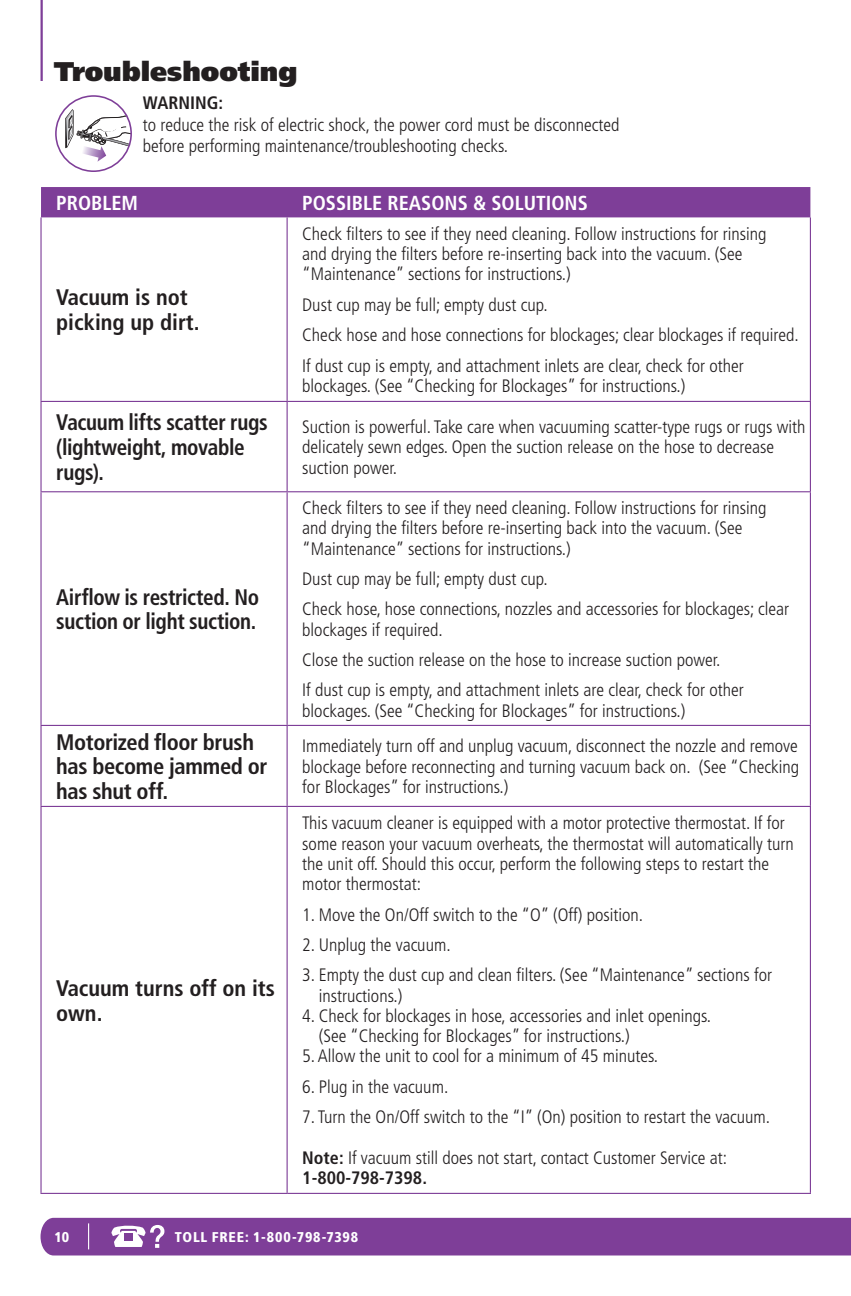
<style>
.page{position:relative;width:851px;height:1296px;background:#fff}
.page>*{position:absolute;margin:0;border:0;box-sizing:border-box;transform-origin:0 0}
.t1{font:900 27px "Frutiger LT Std";color:#231f20}
.t2{font:700 condensed 22.5px/24.8px "Frutiger LT Std";letter-spacing:-.015em;color:#231f20}
.t3{font:700 condensed 22.5px/24.8px "Frutiger LT Std";letter-spacing:-.015em;color:#231f20;scale:.94 1}
.t4{font:700 condensed 20.25px "Frutiger LT Std";color:#fff}
.t5{font:300 condensed 18px/20.2px "Frutiger LT Std";color:#231f20}
.t6{font:700 condensed 18px "Frutiger LT Std";color:#231f20}
.t7{font:900 condensed 14.17px "Frutiger LT Std";letter-spacing:.055em;color:#fff}
.s1{font-weight:700}
</style>
<div class="page">
<div style="left:40px;top:1218px;width:810px;height:38px;background:#7e3e98"></div>
<hr style="left:40px;top:0;width:3px;height:81px;background:#7e3e98">
<div style="left:41px;top:187px;width:769px;height:30px;background:#7e3e98"></div>
<hr style="left:40px;top:217px;width:2px;height:184px;background:#7e3e98">
<hr style="left:286px;top:217px;width:2px;height:184px;background:#7e3e98">
<hr style="left:809px;top:217px;width:2px;height:184px;background:#7e3e98">
<hr style="left:40px;top:401px;width:247px;height:1px;background:#7e3e98">
<hr style="left:40px;top:402px;width:2px;height:89px;background:#7e3e98">
<hr style="left:287px;top:401px;width:524px;height:1px;background:#7e3e98">
<hr style="left:286px;top:402px;width:2px;height:89px;background:#7e3e98">
<hr style="left:809px;top:402px;width:2px;height:89px;background:#7e3e98">
<hr style="left:40px;top:491px;width:247px;height:1px;background:#7e3e98">
<hr style="left:40px;top:492px;width:2px;height:233px;background:#7e3e98">
<hr style="left:287px;top:491px;width:524px;height:1px;background:#7e3e98">
<hr style="left:286px;top:492px;width:2px;height:233px;background:#7e3e98">
<hr style="left:809px;top:492px;width:2px;height:233px;background:#7e3e98">
<hr style="left:40px;top:725px;width:247px;height:1px;background:#7e3e98">
<hr style="left:40px;top:726px;width:2px;height:80px;background:#7e3e98">
<hr style="left:287px;top:725px;width:524px;height:1px;background:#7e3e98">
<hr style="left:286px;top:726px;width:2px;height:80px;background:#7e3e98">
<hr style="left:809px;top:726px;width:2px;height:80px;background:#7e3e98">
<hr style="left:40px;top:806px;width:247px;height:1px;background:#7e3e98">
<hr style="left:40px;top:807px;width:2px;height:386px;background:#7e3e98">
<hr style="left:287px;top:806px;width:524px;height:1px;background:#7e3e98">
<hr style="left:286px;top:807px;width:2px;height:386px;background:#7e3e98">
<hr style="left:809px;top:807px;width:2px;height:386px;background:#7e3e98">
<hr style="left:40px;top:1193px;width:247px;height:1px;background:#7e3e98">
<hr style="left:287px;top:1193px;width:524px;height:1px;background:#7e3e98">
<div style="left:55px;top:95px;width:77px;height:77px;border:2px solid #7e3e98;border-radius:50%"></div>
<svg style="left:65px;top:109px;width:66px;height:53px"></svg>
<h1 class="t1" style="left:54px;top:55px;width:245px">Troubleshooting</h1>
<p class="t6" style="left:143px;top:92px;width:82px">WARNING:</p>
<p class="t5" style="left:143px;top:114px;width:478px;line-height:21.6px">to reduce the risk of electric shock, the power cord must be disconnected before performing maintenance/troubleshooting checks.</p>
<p class="t4" style="left:56px;top:191px;width:83px">PROBLEM</p>
<p class="t4" style="left:302px;top:191px;width:287px">POSSIBLE REASONS &amp; SOLUTIONS</p>
<p class="t2" style="left:56px;top:285px;width:145px">Vacuum is not picking up dirt.</p>
<p class="t5" style="left:302px;top:224px;width:466px">Check filters to see if they need cleaning. Follow instructions for rinsing and drying the filters before re-inserting back into the vacuum. (See “Maintenance” sections for instructions.)</p>
<p class="t5" style="left:302px;top:290px;width:498px;line-height:30.4px">Dust cup may be full; empty dust cup.<br>Check hose and hose connections for blockages; clear blockages if required.<br>If dust cup is empty, and attachment inlets are clear, check for other</p>
<p class="t5" style="left:302px;top:376px;width:384px">blockages. (See “Checking for Blockages” for instructions.)</p>
<p class="t3" style="left:56px;top:410px;width:227px">Vacuum lifts scatter rugs (lightweight, movable rugs).</p>
<p class="t5" style="left:302px;top:417px;width:504px">Suction is powerful. Take care when vacuuming scatter-type rugs or rugs with delicately sewn edges. Open the suction release on the hose to decrease suction power.</p>
<p class="t3" style="left:56px;top:585px;width:217px">Airflow is restricted. No suction or light suction.</p>
<p class="t5" style="left:302px;top:498px;width:466px">Check filters to see if they need cleaning. Follow instructions for rinsing and drying the filters before re-inserting back into the vacuum. (See “Maintenance” sections for instructions.)</p>
<p class="t5" style="left:302px;top:564px;width:488px;line-height:30.4px">Dust cup may be full; empty dust cup.<br>Check hose, hose connections, nozzles and accessories for blockages; clear</p>
<p class="t5" style="left:302px;top:614px;width:443px;line-height:30.4px">blockages if required.<br>Close the suction release on the hose to increase suction power.<br>If dust cup is empty, and attachment inlets are clear, check for other</p>
<p class="t5" style="left:302px;top:700px;width:384px">blockages. (See “Checking for Blockages” for instructions.)</p>
<p class="t2" style="left:56px;top:729px;width:213px">Motorized floor brush has become jammed or has shut off.</p>
<p class="t5" style="left:302px;top:736px;width:498px;text-align:justify">Immediately turn off and unplug vacuum, disconnect the nozzle and remove blockage before reconnecting and turning vacuum back on. (See “Checking for Blockages” for instructions.)</p>
<p class="t2" style="left:56px;top:976px;width:220px">Vacuum turns off on its own.</p>
<p class="t5" style="left:302px;top:813px;width:493px">This vacuum cleaner is equipped with a motor protective thermostat. If for some reason your vacuum overheats, the thermostat will automatically turn the unit off. Should this occur, perform the following steps to restart the motor thermostat:</p>
<p class="t5" style="left:302px;top:905px;width:342px">1. Move the On/Off switch to the “O” (Off) position.</p>
<p class="t5" style="left:302px;top:935px;width:150px">2. Unplug the vacuum.</p>
<p class="t5" style="left:319px;top:965px;width:454px;text-indent:-17px">3. Empty the dust cup and clean filters. (See “Maintenance” sections for instructions.)</p>
<p class="t5" style="left:319px;top:1006px;width:393px;text-indent:-17px">4. Check for blockages in hose, accessories and inlet openings. (See “Checking for Blockages” for instructions.)</p>
<p class="t5" style="left:302px;top:1046px;width:357px">5. Allow the unit to cool for a minimum of 45 minutes.</p>
<p class="t5" style="left:302px;top:1077px;width:147px">6. Plug in the vacuum.</p>
<p class="t5" style="left:302px;top:1107px;width:469px">7. Turn the On/Off switch to the “I” (On) position to restart the vacuum.</p>
<p class="t5" style="left:302px;top:1147px;width:426px"><span class="s1">Note:</span> If vacuum still does not start, contact Customer Service at:<br><span class="s1">1-800-798-7398.</span></p>
<p class="t7" style="left:55px;top:1228px;width:16px">10</p>
<p class="t7" style="left:175px;top:1228px;width:185px">TOLL FREE: 1-800-798-7398</p>
</div>
